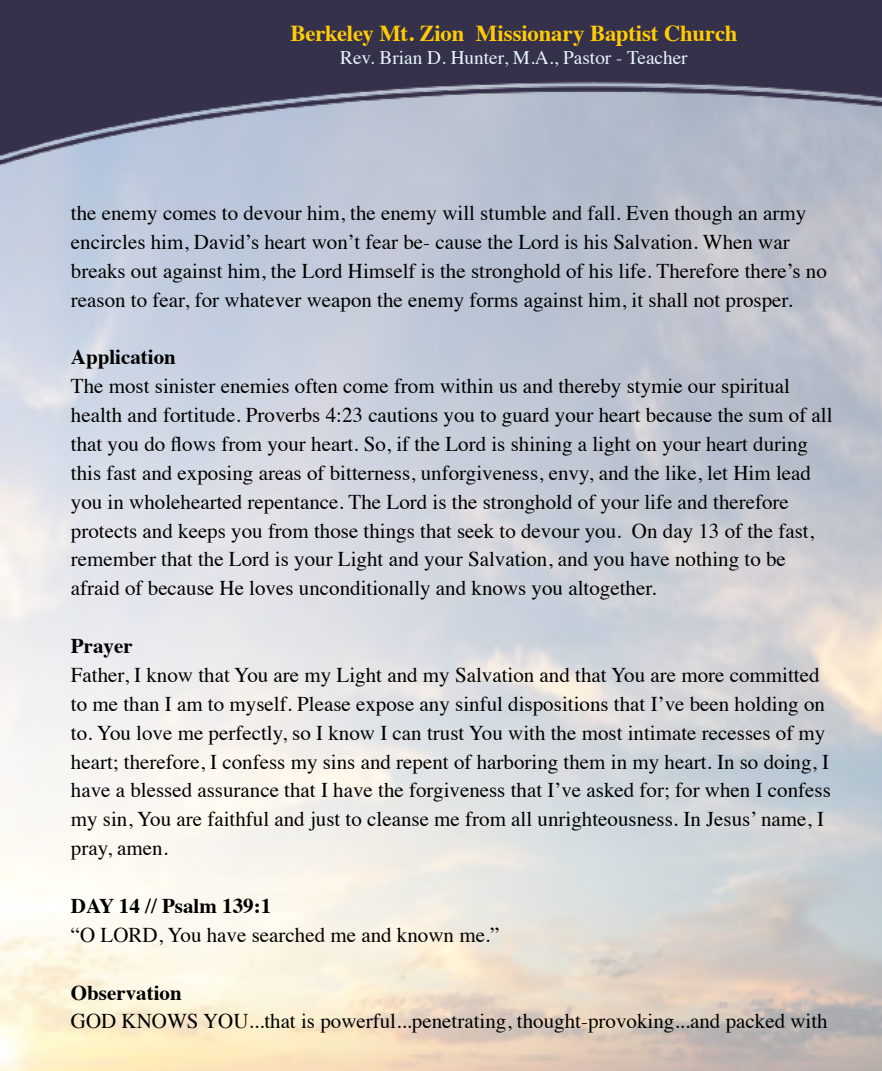
<style>
.page{position:relative;width:882px;height:1071px;background:#fff}
.page>*{position:absolute;margin:0;border:0;box-sizing:border-box;transform-origin:0 0}
.t1{font:700 22.75px "Times";letter-spacing:-.01em;color:#ffcb05}
.Bio_Text{font:21px/28.9px "Times";color:#000}
.Bio_Text-2{font:700 21px "Times";color:#000}
.t2{font:19.25px "Times";color:#e7f6fd}
</style>
<div class="page">
<img style="left:0;top:0;width:882px;height:170px">
<p class="t1" style="left:290px;top:11px;width:449px">Berkeley Mt. Zion Missionary Baptist Church</p>
<p class="t2" style="left:340px;top:39px;width:349px">Rev. Brian D. Hunter, M.A., Pastor - Teacher</p>
<p class="Bio_Text" style="left:71px;top:197px;width:758px">the enemy comes to devour him, the enemy will stumble and fall. Even though an army encircles him, David’s heart won’t fear be- cause the Lord is his Salvation. When war breaks out against him, the Lord Himself is the stronghold of his life. Therefore there’s no reason to fear, for whatever weapon the enemy forms against him, it shall not prosper.</p>
<p class="Bio_Text-2" style="left:71px;top:337px;width:107px">Application</p>
<p class="Bio_Text" style="left:71px;top:370px;width:763px">The most sinister enemies often come from within us and thereby stymie our spiritual health and fortitude. Proverbs 4:23 cautions you to guard your heart because the sum of all that you do flows from your heart. So, if the Lord is shining a light on your heart during this fast and exposing areas of bitterness, unforgiveness, envy, and the like, let Him lead you in wholehearted repentance. The Lord is the stronghold of your life and therefore protects and keeps you from those things that seek to devour you. On day 13 of the fast, remember that the Lord is your Light and your Salvation, and you have nothing to be afraid of because He loves unconditionally and knows you altogether.</p>
<p class="Bio_Text-2" style="left:71px;top:626px;width:63px">Prayer</p>
<p class="Bio_Text" style="left:71px;top:659px;width:762px">Father, I know that You are my Light and my Salvation and that You are more committed to me than I am to myself. Please expose any sinful dispositions that I’ve been holding on to. You love me perfectly, so I know I can trust You with the most intimate recesses of my heart; therefore, I confess my sins and repent of harboring them in my heart. In so doing, I have a blessed assurance that I have the forgiveness that I’ve asked for; for when I confess my sin, You are faithful and just to cleanse me from all unrighteousness. In Jesus’ name, I pray, amen.</p>
<p class="Bio_Text-2" style="left:71px;top:886px;width:202px">DAY 14 // Psalm 139:1</p>
<p class="Bio_Text" style="left:71px;top:918px;width:430px">“O LORD, You have searched me and known me.”</p>
<p class="Bio_Text-2" style="left:71px;top:972px;width:112px">Observation</p>
<p class="Bio_Text" style="left:71px;top:1005px;width:758px">GOD KNOWS YOU...that is powerful...penetrating, thought-provoking...and packed with</p>
</div>
